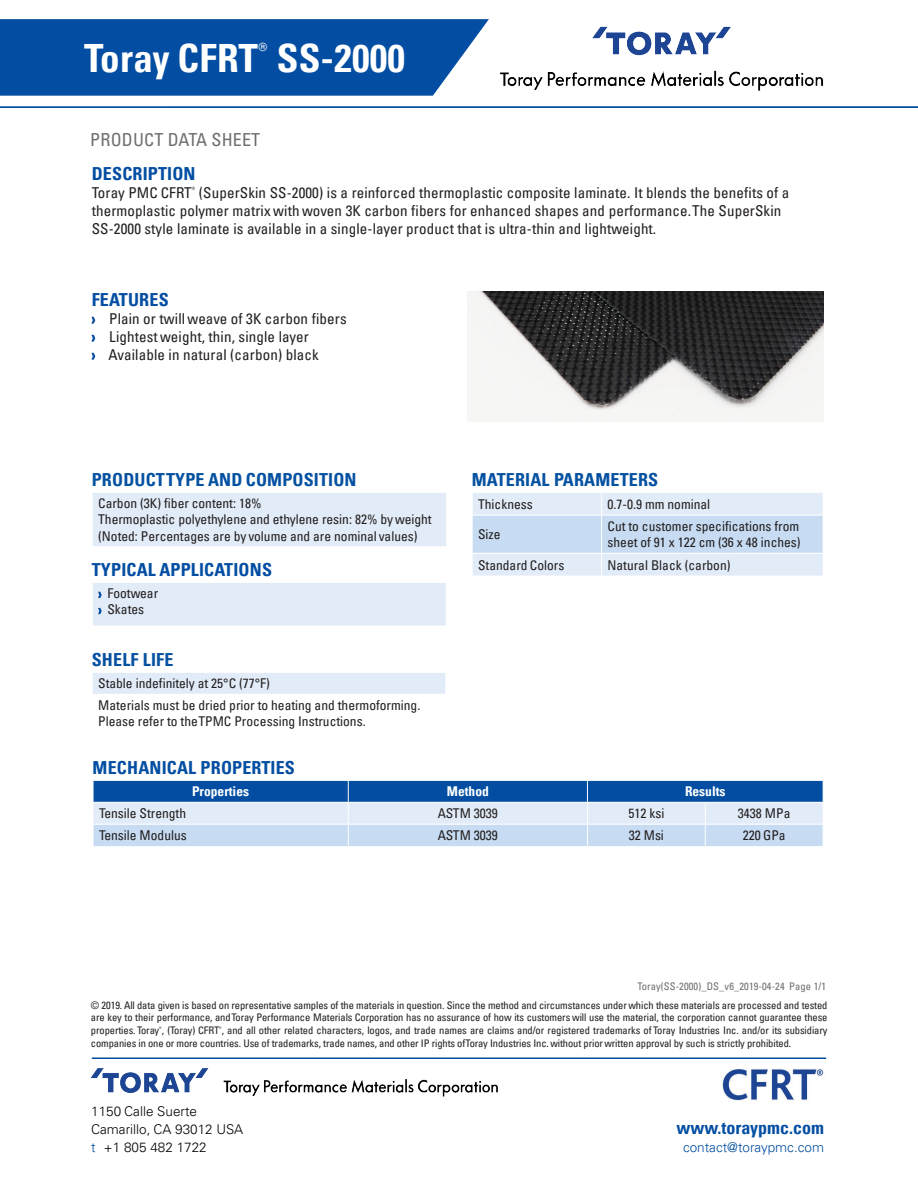
<style>
.page{position:relative;width:918px;height:1188px;background:#fff}
.page>*{position:absolute;margin:0;border:0;box-sizing:border-box;transform-origin:0 0}
.t1{font:700 condensed 39px "Univers";letter-spacing:.01em;color:#fff}
.t2{font:700 condensed 18px "Univers";letter-spacing:.01em;color:#034ea2}
.t3{font:700 condensed 18px "Univers";letter-spacing:.01em;color:#0551a1}
.t4{font:condensed 18px "Univers";letter-spacing:.01em;color:#6d6f71}
.Body_text{font:condensed 15px/18px "Univers";letter-spacing:.01em;color:#231f20}
.Cell_row{font:condensed 13.5px/16.2px "Univers";color:#231f20}
.t5{font:300 13.5px/18px "Univers";color:#020304}
.Cell_header{font:700 condensed 13.5px "Univers";color:#fff}
.t6{font:300 13.5px "Univers";color:#034ea2}
.t7{font:condensed 10.5px/12.8px "Univers";letter-spacing:-.01em;color:#231f20;text-align:justify}
.t8{font:condensed 10.5px "Univers";letter-spacing:.01em;color:#6d6f71}
.s1{color:#034ea2}
</style>
<div class="page">
<img style="left:500px;top:26px;width:324px;height:65px">
<img style="left:90px;top:1068px;width:408px;height:29px">
<hr style="left:92px;top:1058px;width:734px;height:1px;background:#034ea2">
<svg style="left:0;top:19px;width:489px;height:77px;background:#1258a7"></svg>
<hr style="left:0;top:106px;width:918px;height:2px;background:#034ea2">
<div style="left:92px;top:492px;width:355px;height:55px;background:#e2ecf8"></div>
<hr style="left:92px;top:492px;width:355px;height:1px;background:#fff">
<hr style="left:92px;top:493px;width:1px;height:53px;background:#fff">
<hr style="left:446px;top:493px;width:1px;height:53px;background:#fff">
<hr style="left:92px;top:546px;width:355px;height:1px;background:#fff">
<div style="left:92px;top:672px;width:354px;height:22px;background:#e2ecf8"></div>
<hr style="left:92px;top:672px;width:354px;height:1px;background:#fff">
<svg style="left:92px;top:673px;width:1px;height:21px"></svg>
<svg style="left:445px;top:673px;width:1px;height:21px"></svg>
<svg style="left:472px;top:493px;width:351px;height:83px;background:#d7e5f5"></svg>
<div style="left:92px;top:582px;width:354px;height:44px;background:#e2ecf8"></div>
<hr style="left:92px;top:582px;width:355px;height:1px;background:#fff">
<hr style="left:92px;top:583px;width:1px;height:43px;background:#fff">
<img style="left:467px;top:291px;width:357px;height:130px">
<svg style="left:93px;top:780px;width:731px;height:66px;background:#94b6db"></svg>
<img style="left:722px;top:1069px;width:102px;height:32px">
<h1 class="t1" style="left:84px;top:34px;width:322px">Toray CFRT<sup>®</sup> SS-2000</h1>
<h2 class="t4" style="left:90px;top:128px;width:171px">PRODUCT DATA SHEET</h2>
<h1 class="t2" style="left:92px;top:163px;width:105px">DESCRIPTION</h1>
<p class="Body_text" style="left:92px;top:183px;width:699px">Toray PMC CFRT<sup>®</sup> (SuperSkin SS-2000) is a reinforced thermoplastic composite laminate. It blends the benefits of a thermoplastic polymer matrix with woven 3K carbon fibers for enhanced shapes and performance. The SuperSkin</p>
<p class="Body_text" style="left:92px;top:219px;width:566px">SS-2000 style laminate is available in a single-layer product that is ultra-thin and lightweight.</p>
<h1 class="t2" style="left:92px;top:289px;width:78px">FEATURES</h1>
<h1 class="Body_text" style="left:92px;top:309px;width:256px"><span class="s1">›</span> Plain or twill weave of 3K carbon fibers</h1>
<h1 class="Body_text" style="left:92px;top:327px;width:218px"><span class="s1">›</span> Lightest weight, thin, single layer</h1>
<h1 class="Body_text" style="left:92px;top:345px;width:229px"><span class="s1">›</span> Available in natural (carbon) black</h1>
<h1 class="t3" style="left:92px;top:469px;width:266px">PRODUCT TYPE AND COMPOSITION</h1>
<p class="Cell_row" style="left:98px;top:495px;width:165px">Carbon (3K) fiber content: 18%</p>
<p class="Cell_row" style="left:98px;top:511px;width:335px">Thermoplastic polyethylene and ethylene resin: 82% by weight</p>
<p class="Cell_row" style="left:98px;top:527px;width:321px">(Noted: Percentages are by volume and are nominal values)</p>
<h1 class="t2" style="left:92px;top:559px;width:182px">TYPICAL APPLICATIONS</h1>
<p class="Cell_row" style="left:98px;top:585px;width:61px"><span class="s1">›</span> Footwear</p>
<p class="Cell_row" style="left:98px;top:601px;width:47px"><span class="s1">›</span> Skates</p>
<h1 class="t3" style="left:92px;top:649px;width:83px">SHELF LIFE</h1>
<p class="Cell_row" style="left:98px;top:675px;width:173px">Stable indefinitely at 25°C (77°F)</p>
<p class="Cell_row" style="left:98px;top:697px;width:324px">Materials must be dried prior to heating and thermoforming.</p>
<p class="Cell_row" style="left:98px;top:713px;width:269px">Please refer to the TPMC Processing Instructions.</p>
<h1 class="t3" style="left:472px;top:469px;width:188px">MATERIAL PARAMETERS</h1>
<p class="Cell_row" style="left:478px;top:495px;width:56px">Thickness</p>
<p class="Cell_row" style="left:608px;top:495px;width:104px">0.7-0.9 mm nominal</p>
<p class="Cell_row" style="left:478px;top:526px;width:24px">Size</p>
<p class="Cell_row" style="left:608px;top:518px;width:195px">Cut to customer specifications from sheet of 91 x 122 cm (36 x 48 inches)</p>
<p class="Cell_row" style="left:478px;top:556px;width:88px">Standard Colors</p>
<p class="Cell_row" style="left:608px;top:556px;width:124px">Natural Black (carbon)</p>
<p class="t2" style="left:93px;top:757px;width:204px">MECHANICAL PROPERTIES</p>
<p class="Cell_header" style="left:192px;top:783px;width:58px">Properties</p>
<p class="Cell_header" style="left:447px;top:783px;width:43px">Method</p>
<p class="Cell_header" style="left:685px;top:783px;width:42px">Results</p>
<p class="Cell_row" style="left:99px;top:805px;width:89px">Tensile Strength</p>
<p class="Cell_row" style="left:438px;top:805px;width:62px">ASTM 3039</p>
<p class="Cell_row" style="left:628px;top:805px;width:37px">512 ksi</p>
<p class="Cell_row" style="left:738px;top:805px;width:54px">3438 MPa</p>
<p class="Cell_row" style="left:99px;top:827px;width:89px">Tensile Modulus</p>
<p class="Cell_row" style="left:438px;top:827px;width:62px">ASTM 3039</p>
<p class="Cell_row" style="left:629px;top:827px;width:37px">32 Msi</p>
<p class="Cell_row" style="left:743px;top:827px;width:44px">220 GPa</p>
<p class="t8" style="left:638px;top:980px;width:190px">Toray(SS-2000)_DS_v6_2019-04-24 Page 1/1</p>
<p class="t7" style="left:91px;top:998px;width:738px">© 2019. All data given is based on representative samples of the materials in question. Since the method and circumstances under which these materials are processed and tested are key to their performance, and Toray Performance Materials Corporation has no assurance of how its customers will use the material, the corporation cannot guarantee these properties. Toray<sup>®</sup>, (Toray) CFRT<sup>®</sup>, and all other related characters, logos, and trade names are claims and/or registered trademarks of Toray Industries Inc. and/or its subsidiary companies in one or more countries. Use of trademarks, trade names, and other IP rights of Toray Industries Inc. without prior written approval by such is strictly prohibited.</p>
<p class="t5" style="left:91px;top:1102px;width:154px">1150 Calle Suerte<br>Camarillo, CA 93012 USA <span class="s1">t</span> +1 805 482 1722</p>
<h2 class="t2" style="left:676px;top:1117px;width:149px">www.toraypmc.com</h2>
<p class="t6" style="left:683px;top:1139px;width:143px">contact@toraypmc.com</p>
</div>
